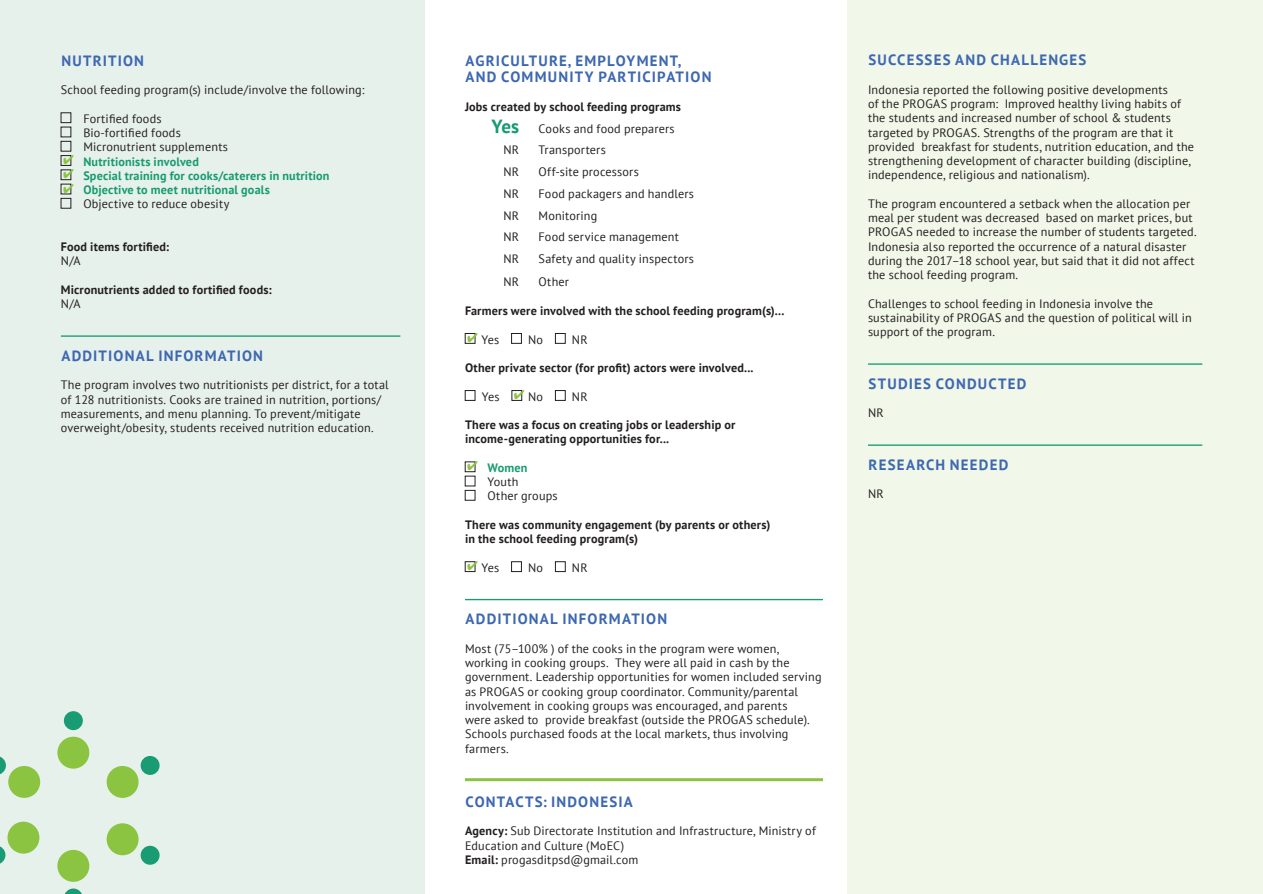
<style>
.page{position:relative;width:1263px;height:894px;background:#fff}
.page>*{position:absolute;margin:0;border:0;box-sizing:border-box;transform-origin:0 0}
.t1{font:700 14.85px/16.5px "PT Sans";letter-spacing:.08em;color:#3d67b1}
.t2{font:12.15px/14.2px "PT Sans";letter-spacing:.015em;color:#231f20}
.t3{font:700 12.15px/14.2px "PT Sans";letter-spacing:.015em;color:#231f20}
.t4{font:700 12.15px/14.2px "PT Sans";letter-spacing:.015em;color:#179b72}
.s1{color:#8bc440}
.s2{font-weight:400;color:#231f20}
.s3{font-weight:700;font-size:18.9px;color:#179b72}
.s4{font-weight:700;color:#179b72}
.s5{font-weight:700}
</style>
<div class="page">
<div style="left:0;top:0;width:424px;height:893px;background:#e7f1eb"></div>
<div style="left:847px;top:0;width:416px;height:893px;background:#f1f7e9"></div>
<hr style="left:61px;top:335px;width:339px;height:1px;background:#179b72">
<div style="left:61px;top:113px;width:10px;height:10px;border:1px solid #231f20"></div>
<div style="left:61px;top:141px;width:10px;height:10px;border:1px solid #231f20"></div>
<div style="left:61px;top:155px;width:10px;height:10px;border:1px solid #231f20"></div>
<div style="left:61px;top:170px;width:10px;height:10px;border:1px solid #231f20"></div>
<div style="left:61px;top:198px;width:10px;height:10px;border:1px solid #231f20"></div>
<hr style="left:868px;top:363px;width:334px;height:1px;background:#179b72">
<hr style="left:868px;top:444px;width:334px;height:1px;background:#179b72">
<hr style="left:465px;top:598px;width:358px;height:2px;background:#179b72">
<hr style="left:465px;top:777px;width:358px;height:3px;background:#8bc440">
<div style="left:465px;top:333px;width:10px;height:10px;border:1px solid #231f20"></div>
<div style="left:511px;top:333px;width:10px;height:10px;border:1px solid #231f20"></div>
<div style="left:555px;top:333px;width:10px;height:10px;border:1px solid #231f20"></div>
<div style="left:465px;top:390px;width:10px;height:10px;border:1px solid #231f20"></div>
<div style="left:512px;top:390px;width:10px;height:10px;border:1px solid #231f20"></div>
<div style="left:555px;top:390px;width:10px;height:10px;border:1px solid #231f20"></div>
<div style="left:465px;top:490px;width:10px;height:10px;border:1px solid #231f20"></div>
<div style="left:465px;top:561px;width:10px;height:10px;border:1px solid #231f20"></div>
<div style="left:511px;top:561px;width:10px;height:10px;border:1px solid #231f20"></div>
<div style="left:555px;top:561px;width:10px;height:10px;border:1px solid #231f20"></div>
<div style="left:8px;top:765px;width:32px;height:32px;background:#8bc440;border-radius:50%"></div>
<div style="left:57px;top:736px;width:32px;height:32px;background:#8bc440;border-radius:50%"></div>
<div style="left:107px;top:765px;width:32px;height:32px;background:#8bc440;border-radius:50%"></div>
<div style="left:107px;top:823px;width:32px;height:31px;background:#8bc440;border-radius:50%"></div>
<div style="left:57px;top:849px;width:32px;height:32px;background:#8bc440;border-radius:50%"></div>
<div style="left:8px;top:821px;width:31px;height:32px;background:#8bc440;border-radius:50%"></div>
<div style="left:141px;top:755px;width:19px;height:19px;background:#199c73;border-radius:50%"></div>
<div style="left:141px;top:845px;width:19px;height:19px;background:#199c73;border-radius:50%"></div>
<svg style="left:65px;top:888px;width:17px;height:5px"></svg>
<svg style="left:0;top:846px;width:5px;height:18px"></svg>
<svg style="left:0;top:756px;width:6px;height:18px"></svg>
<div style="left:64px;top:711px;width:19px;height:18px;background:#199c73;border-radius:50%"></div>
<p class="t1" style="left:61px;top:52px;width:84px">NUTRITION</p>
<p class="t2" style="left:61px;top:83px;width:305px">School feeding program(s) include/involve the following:</p>
<p class="t2" style="left:83px;top:111px;width:146px">Fortified foods<br>Bio-fortified foods<br>Micronutrient supplements</p>
<p class="t4" style="left:63px;top:154px;width:137px"><span class="s1">✔</span> Nutritionists involved</p>
<p class="t4" style="left:63px;top:168px;width:268px"><span class="s1">✔</span> Special training for cooks/caterers in nutrition</p>
<p class="t4" style="left:83px;top:182px;width:188px;text-indent:-20px"><span class="s1">✔</span> Objective to meet nutritional goals<br><span class="s2">Objective to reduce obesity</span></p>
<p class="t3" style="left:61px;top:239px;width:110px">Food items fortified:</p>
<p class="t2" style="left:61px;top:254px;width:21px">N/A</p>
<p class="t3" style="left:61px;top:282px;width:212px">Micronutrients added to fortified foods:</p>
<p class="t2" style="left:61px;top:296px;width:21px">N/A</p>
<p class="t1" style="left:61px;top:347px;width:203px">ADDITIONAL INFORMATION</p>
<p class="t2" style="left:61px;top:377px;width:329px">The program involves two nutritionists per district, for a total of 128 nutritionists. Cooks are trained in nutrition, portions/ measurements, and menu planning. To prevent/mitigate overweight/obesity, students received nutrition education.</p>
<p class="t1" style="left:465px;top:52px;width:247px">AGRICULTURE, EMPLOYMENT,<br>AND COMMUNITY PARTICIPATION</p>
<p class="t3" style="left:465px;top:99px;width:217px">Jobs created by school feeding programs</p>
<p class="t2" style="left:491px;top:121px;width:185px"><span class="s3">Yes</span> Cooks and food preparers</p>
<p class="t2" style="left:503px;top:143px;width:17px">NR</p>
<p class="t2" style="left:538px;top:143px;width:69px">Transporters</p>
<p class="t2" style="left:503px;top:164px;width:17px">NR</p>
<p class="t2" style="left:538px;top:164px;width:102px">Off-site processors</p>
<p class="t2" style="left:503px;top:186px;width:17px">NR</p>
<p class="t2" style="left:538px;top:186px;width:157px">Food packagers and handlers</p>
<p class="t2" style="left:503px;top:208px;width:17px">NR</p>
<p class="t2" style="left:538px;top:208px;width:60px">Monitoring</p>
<p class="t2" style="left:503px;top:230px;width:17px">NR</p>
<p class="t2" style="left:538px;top:230px;width:142px">Food service management</p>
<p class="t2" style="left:503px;top:251px;width:17px">NR</p>
<p class="t2" style="left:538px;top:251px;width:157px">Safety and quality inspectors</p>
<p class="t2" style="left:503px;top:275px;width:17px">NR</p>
<p class="t2" style="left:538px;top:275px;width:32px">Other</p>
<p class="t3" style="left:465px;top:303px;width:321px">Farmers were involved with the school feeding program(s)...</p>
<p class="t2" style="left:467px;top:332px;width:33px"><span class="s1">✔</span> Yes</p>
<p class="t2" style="left:528px;top:332px;width:16px">No</p>
<p class="t2" style="left:572px;top:332px;width:17px">NR</p>
<p class="t3" style="left:465px;top:360px;width:290px">Other private sector (for profit) actors were involved...</p>
<p class="t2" style="left:482px;top:389px;width:63px">Yes <span class="s1">✔</span> No</p>
<p class="t2" style="left:572px;top:389px;width:17px">NR</p>
<p class="t3" style="left:465px;top:417px;width:272px">There was a focus on creating jobs or leadership or income-generating opportunities for...</p>
<p class="t2" style="left:487px;top:460px;width:72px;text-indent:-20px"><span class="s1">✔</span> <span class="s4">Women<br></span>Youth<br>Other groups</p>
<p class="t3" style="left:465px;top:517px;width:307px">There was community engagement (by parents or others) in the school feeding program(s)</p>
<p class="t2" style="left:467px;top:560px;width:33px"><span class="s1">✔</span> Yes</p>
<p class="t2" style="left:528px;top:560px;width:16px">No</p>
<p class="t2" style="left:572px;top:560px;width:17px">NR</p>
<p class="t1" style="left:465px;top:610px;width:203px">ADDITIONAL INFORMATION</p>
<p class="t2" style="left:465px;top:641px;width:358px">Most (75–100% ) of the cooks in the program were women, working in cooking groups. They were all paid in cash by the government. Leadership opportunities for women included serving as PROGAS or cooking group coordinator. Community/parental involvement in cooking groups was encouraged, and parents<br>were asked to provide breakfast (outside the PROGAS schedule).<br>Schools purchased foods at the local markets, thus involving farmers.</p>
<p class="t1" style="left:465px;top:792px;width:169px">CONTACTS: INDONESIA</p>
<p class="t2" style="left:465px;top:823px;width:352px"><span class="s5">Agency:</span> Sub Directorate Institution and Infrastructure, Ministry of<br>Education and Culture (MoEC)<br><span class="s5">Email:</span> progasditpsd@gmail.com</p>
<p class="t1" style="left:868px;top:51px;width:219px">SUCCESSES AND CHALLENGES</p>
<p class="t2" style="left:868px;top:82px;width:328px">Indonesia reported the following positive developments<br>of the PROGAS program: Improved healthy living habits of the students and increased number of school &amp; students targeted by PROGAS. Strengths of the program are that it provided breakfast for students, nutrition education, and the strengthening development of character building (discipline, independence, religious and nationalism).</p>
<p class="t2" style="left:868px;top:196px;width:330px">The program encountered a setback when the allocation per meal per student was decreased based on market prices, but PROGAS needed to increase the number of students targeted.<br>Indonesia also reported the occurrence of a natural disaster during the 2017–18 school year, but said that it did not affect the school feeding program.</p>
<p class="t2" style="left:868px;top:296px;width:325px">Challenges to school feeding in Indonesia involve the sustainability of PROGAS and the question of political will in support of the program.</p>
<p class="t1" style="left:868px;top:375px;width:159px">STUDIES CONDUCTED</p>
<p class="t2" style="left:868px;top:405px;width:17px">NR</p>
<p class="t1" style="left:868px;top:456px;width:141px">RESEARCH NEEDED</p>
<p class="t2" style="left:868px;top:486px;width:17px">NR</p>
</div>
